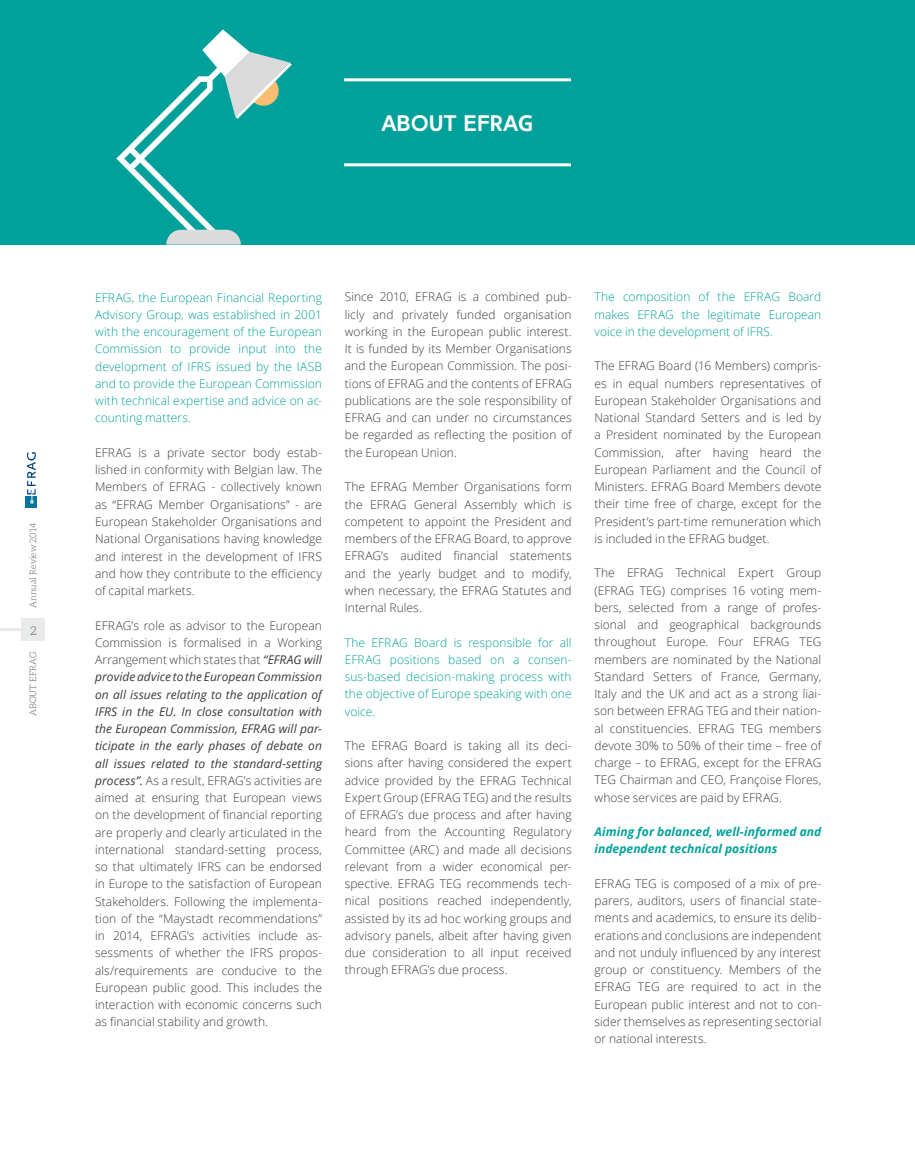
<style>
.page{position:relative;width:915px;height:1170px;background:#fff}
.page>*{position:absolute;margin:0;border:0;box-sizing:border-box;transform-origin:0 0}
.t1{font:700 22.5px "High Tide";color:#fff}
.t2{font:300 12px/17.2px "Open Sans";letter-spacing:.005em;color:#3a3a39;text-align:justify}
.t3{font:300 12px/17.2px "Open Sans";letter-spacing:.005em;color:#00a19a;text-align:justify}
.t4{font:italic 700 12px/17.2px "Open Sans";letter-spacing:.005em;color:#00a19a}
.t5{font:300 12px "Aleo";color:#565655}
.t6{font:300 9px "Aleo";color:#565655}
.s1{font-weight:400;font-style:italic}
</style>
<div class="page">
<div style="left:0;top:0;width:914px;height:244px;background:#00a19a"></div>
<hr style="left:344px;top:163px;width:226px;height:3px;background:#fff">
<hr style="left:344px;top:78px;width:226px;height:3px;background:#fff">
<svg style="left:116px;top:29px;width:175px;height:215px"></svg>
<hr style="left:0;top:628px;width:23px;height:3px;background:#e9eaea">
<div style="left:21px;top:618px;width:24px;height:23px;background:#e9eaea"></div>
<div style="left:25px;top:496px;width:11px;height:12px;background:#00759e"></div>
<svg style="left:27px;top:452px;width:9px;height:51px"></svg>
<h1 class="t1" style="left:381px;top:109px;width:154px">ABOUT EFRAG</h1>
<p class="t6" style="left:28px;top:608px;width:87px;rotate:-90deg">Annual Review 2014</p>
<p class="t5" style="left:30px;top:623px;width:8px">2</p>
<p class="t6" style="left:28px;top:715px;width:66px;rotate:-90deg">ABOUT EFRAG</p>
<p class="t3" style="left:95px;top:288px;width:228px">EFRAG, the European Financial Reporting Advisory Group, was established in 2001 with the encouragement of the European Commission to provide input into the development of IFRS issued by the IASB and to provide the European Commission with technical expertise and advice on ac&shy;counting matters.</p>
<p class="t2" style="left:95px;top:443px;width:228px">EFRAG is a private sector body estab&shy;lished in conformity with Belgian law. The Members of EFRAG - collectively known as “EFRAG Member Organisations” - are European Stakeholder Organisations and National Organisations having knowledge and interest in the development of IFRS and how they contribute to the efficiency of capital markets.</p>
<p class="t2" style="left:95px;top:616px;width:228px">EFRAG’s role as advisor to the European Commission is formalised in a Working Arrangement which states that <span class="s1">“EFRAG will provide advice to the European Commission on all issues relating to the application of IFRS in the EU. In close consultation with the European Commission, EFRAG will par&shy;ticipate in the early phases of debate on all issues related to the standard-setting process”.</span> As a result, EFRAG’s activities are aimed at ensuring that European views on the development of financial reporting are properly and clearly articulated in the international standard-setting process, so that ultimately IFRS can be endorsed in Europe to the satisfaction of European Stakeholders. Following the implementa&shy;tion of the “Maystadt recommendations” in 2014, EFRAG’s activities include as&shy;sessments of whether the IFRS propos&shy;als/requirements are conducive to the European public good. This includes the interaction with economic concerns such as financial stability and growth.</p>
<p class="t2" style="left:344px;top:288px;width:228px">Since 2010, EFRAG is a combined pub&shy;licly and privately funded organisation working in the European public interest.<br>It is funded by its Member Organisations and the European Commission. The posi&shy;tions of EFRAG and the contents of EFRAG publications are the sole responsibility of EFRAG and can under no circumstances be regarded as reflecting the position of the European Union.</p>
<p class="t2" style="left:344px;top:478px;width:228px">The EFRAG Member Organisations form the EFRAG General Assembly which is competent to appoint the President and members of the EFRAG Board, to approve EFRAG’s audited financial statements and the yearly budget and to modify, when necessary, the EFRAG Statutes and Internal Rules.</p>
<p class="t3" style="left:344px;top:633px;width:228px">The EFRAG Board is responsible for all EFRAG positions based on a consen&shy;sus-based decision-making process with the objective of Europe speaking with one voice.</p>
<p class="t2" style="left:344px;top:736px;width:228px">The EFRAG Board is taking all its deci&shy;sions after having considered the expert advice provided by the EFRAG Technical Expert Group (EFRAG TEG) and the results of EFRAG’s due process and after having heard from the Accounting Regulatory Committee (ARC) and made all decisions relevant from a wider economical per&shy;spective. EFRAG TEG recommends tech&shy;nical positions reached independently, assisted by its ad hoc working groups and advisory panels, albeit after having given due consideration to all input received through EFRAG’s due process.</p>
<p class="t3" style="left:594px;top:288px;width:228px">The composition of the EFRAG Board makes EFRAG the legitimate European voice in the development of IFRS.</p>
<p class="t2" style="left:594px;top:357px;width:228px">The EFRAG Board (16 Members) compris&shy;es in equal numbers representatives of European Stakeholder Organisations and National Standard Setters and is led by a President nominated by the European Commission, after having heard the European Parliament and the Council of Ministers. EFRAG Board Members devote their time free of charge, except for the President’s part-time remuneration which is included in the EFRAG budget.</p>
<p class="t2" style="left:594px;top:564px;width:228px">The EFRAG Technical Expert Group (EFRAG TEG) comprises 16 voting mem&shy;bers, selected from a range of profes&shy;sional and geographical backgrounds throughout Europe. Four EFRAG TEG members are nominated by the National Standard Setters of France, Germany, Italy and the UK and act as a strong liai&shy;son between EFRAG TEG and their nation&shy;al constituencies. EFRAG TEG members devote 30% to 50% of their time – free of charge – to EFRAG, except for the EFRAG TEG Chairman and CEO, Françoise Flores, whose services are paid by EFRAG.</p>
<p class="t4" style="left:594px;top:822px;width:228px">Aiming for balanced, well-informed and independent technical positions</p>
<p class="t2" style="left:594px;top:874px;width:228px">EFRAG TEG is composed of a mix of pre&shy;parers, auditors, users of financial state&shy;ments and academics, to ensure its delib&shy;erations and conclusions are independent and not unduly influenced by any interest group or constituency. Members of the EFRAG TEG are required to act in the European public interest and not to con&shy;sider themselves as representing sectorial or national interests.</p>
</div>
